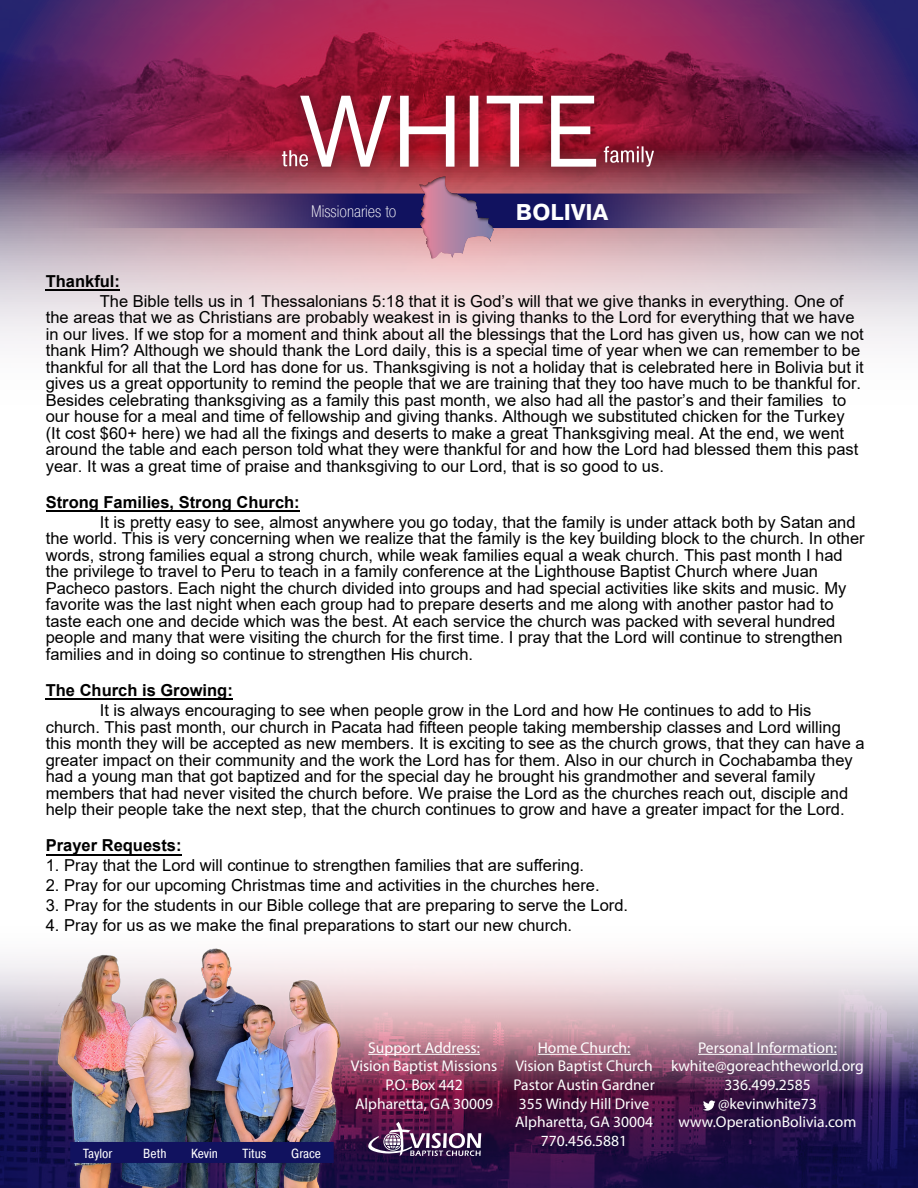
<style>
.page{position:relative;width:918px;height:1188px;background:#fff}
.page>*{position:absolute;margin:0;border:0;box-sizing:border-box;transform-origin:0 0}
.t1{font:700 22.8px "Pragmatica";color:#fff}
.t2{font:200 16.65px "Pragmatica Cond";color:#fff}
.t3{font:16.5px/16.5px "Arial";color:#000}
.t4{font:700 16.5px "Arial";color:#000}
.t5{font:15.6px "Myriad Pro";color:#fff}
.t6{font:13.2px "Pragmatica Cond";color:#fff}
</style>
<div class="page">
<img style="left:0;top:0;width:918px;height:344px">
<div style="left:590px;top:132px;width:78px;height:48px;background:#231f20;opacity:.54"></div>
<svg style="left:611px;top:146px;width:43px;height:21px"></svg>
<div style="left:268px;top:137px;width:54px;height:44px;background:#231f20;opacity:.54"></div>
<div style="left:287px;top:80px;width:324px;height:102px;background:#231f20;opacity:.54"></div>
<svg style="left:282px;top:96px;width:314px;height:71px"></svg>
<svg style="left:66px;top:194px;width:788px;height:34px;background:#584776"></svg>
<div style="left:417px;top:174px;width:78px;height:85px;background:#231f20;opacity:.75"></div>
<div style="left:418px;top:175px;width:77px;height:84px;background:#231f20;opacity:.75"></div>
<svg style="left:0;top:958px;width:918px;height:70px"></svg>
<img style="left:0;top:1028px;width:918px;height:160px">
<hr style="left:538px;top:1054px;width:93px;height:1px;background:#fff">
<hr style="left:368px;top:1054px;width:112px;height:1px;background:#fff">
<hr style="left:698px;top:1054px;width:139px;height:1px;background:#fff">
<svg style="left:703px;top:1100px;width:12px;height:11px"></svg>
<svg style="left:368px;top:1122px;width:113px;height:34px;background:#6f4e72"></svg>
<img style="left:55px;top:948px;width:292px;height:240px">
<div style="left:70px;top:1142px;width:264px;height:21px;background:#11125f"></div>
<hr style="left:46px;top:854px;width:136px;height:1px;background:#000">
<hr style="left:46px;top:699px;width:187px;height:1px;background:#000">
<hr style="left:46px;top:511px;width:254px;height:1px;background:#000">
<hr style="left:46px;top:289px;width:74px;height:2px;background:#000">
<p class="t2" style="left:311px;top:201px;width:87px">Missionaries to</p>
<p class="t1" style="left:516px;top:197px;width:94px">BOLIVIA</p>
<p class="t4" style="left:46px;top:270px;width:76px">Thankful:</p>
<p class="t3" style="left:46px;top:293px;width:820px;text-indent:54px">The Bible tells us in 1 Thessalonians 5:18 that it is God’s will that we give thanks in everything. One of the areas that we as Christians are probably weakest in is giving thanks to the Lord for everything that we have in our lives. If we stop for a moment and think about all the blessings that the Lord has given us, how can we not thank Him? Although we should thank the Lord daily, this is a special time of year when we can remember to be thankful for all that the Lord has done for us. Thanksgiving is not a holiday that is celebrated here in Bolivia but it gives us a great opportunity to remind the people that we are training that they too have much to be thankful for.<br>Besides celebrating thanksgiving as a family this past month, we also had all the pastor’s and their families to our house for a meal and time of fellowship and giving thanks. Although we substituted chicken for the Turkey<br>(It cost $60+ here) we had all the fixings and deserts to make a great Thanksgiving meal. At the end, we went around the table and each person told what they were thankful for and how the Lord had blessed them this past year. It was a great time of praise and thanksgiving to our Lord, that is so good to us.</p>
<p class="t4" style="left:46px;top:491px;width:255px">Strong Families, Strong Church:</p>
<p class="t3" style="left:46px;top:514px;width:820px;text-indent:54px">It is pretty easy to see, almost anywhere you go today, that the family is under attack both by Satan and the world. This is very concerning when we realize that the family is the key building block to the church. In other words, strong families equal a strong church, while weak families equal a weak church. This past month I had the privilege to travel to Peru to teach in a family conference at the Lighthouse Baptist Church where Juan Pacheco pastors. Each night the church divided into groups and had special activities like skits and music. My favorite was the last night when each group had to prepare deserts and me along with another pastor had to taste each one and decide which was the best. At each service the church was packed with several hundred people and many that were visiting the church for the first time. I pray that the Lord will continue to strengthen families and in doing so continue to strengthen His church.</p>
<p class="t4" style="left:46px;top:679px;width:189px">The Church is Growing:</p>
<p class="t3" style="left:46px;top:702px;width:820px;text-indent:54px">It is always encouraging to see when people grow in the Lord and how He continues to add to His church. This past month, our church in Pacata had fifteen people taking membership classes and Lord willing this month they will be accepted as new members. It is exciting to see as the church grows, that they can have a greater impact on their community and the work the Lord has for them. Also in our church in Cochabamba they had a young man that got baptized and for the special day he brought his grandmother and several family members that had never visited the church before. We praise the Lord as the churches reach out, disciple and help their people take the next step, that the church continues to grow and have a greater impact for the Lord.</p>
<p class="t4" style="left:46px;top:834px;width:137px">Prayer Requests:</p>
<p class="t3" style="left:46px;top:857px;width:540px">1. Pray that the Lord will continue to strengthen families that are suffering.</p>
<p class="t3" style="left:46px;top:877px;width:555px">2. Pray for our upcoming Christmas time and activities in the churches here.</p>
<p class="t3" style="left:46px;top:897px;width:584px">3. Pray for the students in our Bible college that are preparing to serve the Lord.</p>
<p class="t3" style="left:46px;top:916px;width:528px">4. Pray for us as we make the final preparations to start our new church.</p>
<p class="t6" style="left:83px;top:1145px;width:31px">Taylor</p>
<p class="t6" style="left:143px;top:1145px;width:25px">Beth</p>
<p class="t6" style="left:191px;top:1145px;width:28px">Kevin</p>
<p class="t6" style="left:243px;top:1145px;width:25px">Titus</p>
<p class="t6" style="left:291px;top:1145px;width:31px">Grace</p>
<p class="t5" style="left:368px;top:1038px;width:113px">Support Address:</p>
<p class="t5" style="left:351px;top:1057px;width:148px">Vision Baptist Missions</p>
<p class="t5" style="left:385px;top:1075px;width:79px">P.O. Box 442</p>
<p class="t5" style="left:355px;top:1094px;width:140px">Alpharetta, GA 30009</p>
<p class="t5" style="left:538px;top:1038px;width:94px">Home Church:</p>
<p class="t5" style="left:515px;top:1057px;width:139px">Vision Baptist Church</p>
<p class="t5" style="left:513px;top:1075px;width:143px">Pastor Austin Gardner</p>
<p class="t5" style="left:519px;top:1094px;width:132px">355 Windy Hill Drive</p>
<p class="t5" style="left:515px;top:1113px;width:140px">Alpharetta, GA 30004</p>
<p class="t5" style="left:541px;top:1131px;width:88px">770.456.5881</p>
<p class="t5" style="left:698px;top:1038px;width:140px">Personal Information:</p>
<p class="t5" style="left:671px;top:1057px;width:194px">kwhite@goreachtheworld.org</p>
<p class="t5" style="left:724px;top:1075px;width:88px">336.499.2585</p>
<p class="t5" style="left:718px;top:1094px;width:100px">@kevinwhite73</p>
<p class="t5" style="left:679px;top:1113px;width:179px">www.OperationBolivia.com</p>
</div>
